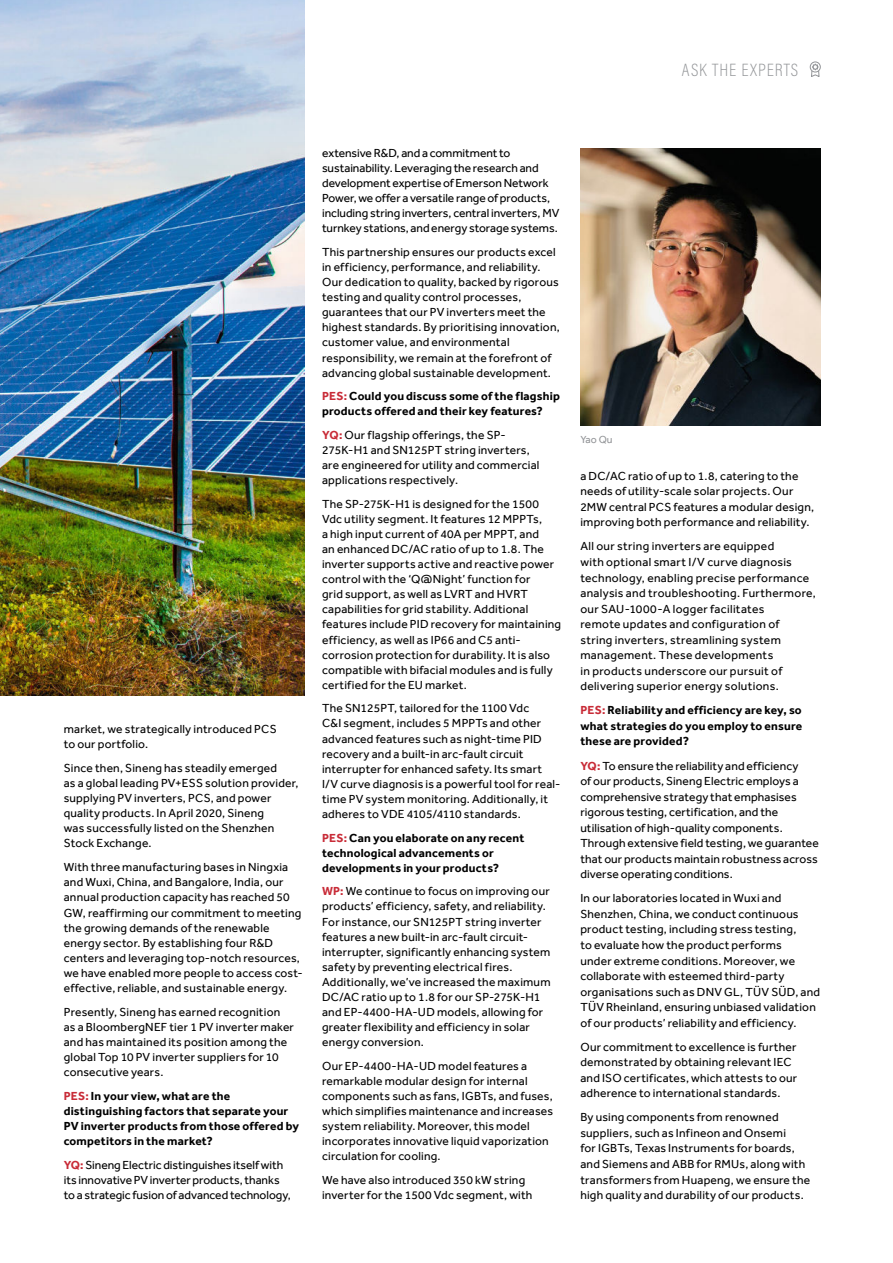
<style>
.page{position:relative;width:893px;height:1263px;background:#fff}
.page>*{position:absolute;margin:0;border:0;box-sizing:border-box;transform-origin:0 0}
.t1{font:200 18px "Acumin Pro Cond";letter-spacing:.055em;color:#939598}
.t2{font:12px/15.1px "Effra";letter-spacing:.015em;color:#000}
.t3{font:700 12px/15.1px "Effra";letter-spacing:.015em;color:#000}
.t4{font:12px/15.1px "Effra";letter-spacing:-.005em;color:#000}
.t5{font:10.5px "Effra";color:#939598}
.s1{color:#c82b37}
.s2{font-weight:700;color:#c82b37}
</style>
<div class="page">
<img style="left:0;top:0;width:304px;height:695px">
<img style="left:580px;top:149px;width:241px;height:276px">
<div style="left:810px;top:62px;width:11px;height:10px;border:1px solid #939598;border-radius:50%"></div>
<svg style="left:811px;top:63px;width:9px;height:14px"></svg>
<h1 class="t1" style="left:682px;top:59px;width:118px">ASK THE EXPERTS</h1>
<p class="t2" style="left:64px;top:722px;width:214px">market, we strategically introduced PCS to our portfolio.</p>
<p class="t2" style="left:64px;top:760px;width:236px">Since then, Sineng has steadily emerged<br>as a global leading PV+ESS solution provider, supplying PV inverters, PCS, and power quality products. In April 2020, Sineng<br>was successfully listed on the Shenzhen Stock Exchange.</p>
<p class="t2" style="left:64px;top:860px;width:240px">With three manufacturing bases in Ningxia and Wuxi, China, and Bangalore, India, our annual production capacity has reached 50<br>GW, reaffirming our commitment to meeting the growing demands of the renewable energy sector. By establishing four R&amp;D centers and leveraging top-notch resources, we have enabled more people to access cost&shy;effective, reliable, and sustainable energy.</p>
<p class="t2" style="left:64px;top:1004px;width:232px">Presently, Sineng has earned recognition as a BloombergNEF tier 1 PV inverter maker and has maintained its position among the global Top 10 PV inverter suppliers for 10 consecutive years.</p>
<p class="t3" style="left:64px;top:1089px;width:237px"><span class="s1">PES:</span> In your view, what are the distinguishing factors that separate your PV inverter products from those offered by competitors in the market?</p>
<p class="t2" style="left:64px;top:1158px;width:229px"><span class="s2">YQ:</span> Sineng Electric distinguishes itself with its innovative PV inverter products, thanks to a strategic fusion of advanced technology,</p>
<p class="t4" style="left:322px;top:146px;width:239px">extensive R&amp;D, and a commitment to sustainability. Leveraging the research and development expertise of Emerson Network Power, we offer a versatile range of products, including string inverters, central inverters, MV turnkey stations, and energy storage systems.</p>
<p class="t2" style="left:322px;top:245px;width:239px">This partnership ensures our products excel in efficiency, performance, and reliability.<br>Our dedication to quality, backed by rigorous testing and quality control processes, guarantees that our PV inverters meet the highest standards. By prioritising innovation, customer value, and environmental responsibility, we remain at the forefront of advancing global sustainable development.</p>
<p class="t3" style="left:322px;top:389px;width:239px"><span class="s1">PES:</span> Could you discuss some of the flagship products offered and their key features?</p>
<p class="t2" style="left:322px;top:427px;width:219px"><span class="s2">YQ:</span> Our flagship offerings, the SP-275K-H1 and SN125PT string inverters, are engineered for utility and commercial applications respectively.</p>
<p class="t2" style="left:322px;top:496px;width:241px">The SP-275K-H1 is designed for the 1500<br>Vdc utility segment. It features 12 MPPTs,<br>a high input current of 40A per MPPT, and<br>an enhanced DC/AC ratio of up to 1.8. The inverter supports active and reactive power control with the ‘Q@Night’ function for<br>grid support, as well as LVRT and HVRT capabilities for grid stability. Additional features include PID recovery for maintaining efficiency, as well as IP66 and C5 anti&shy;corrosion protection for durability. It is also compatible with bifacial modules and is fully certified for the EU market.</p>
<p class="t2" style="left:322px;top:701px;width:240px">The SN125PT, tailored for the 1100 Vdc<br>C&amp;I segment, includes 5 MPPTs and other advanced features such as night-time PID recovery and a built-in arc-fault circuit interrupter for enhanced safety. Its smart I/V curve diagnosis is a powerful tool for real&shy;time PV system monitoring. Additionally, it adheres to VDE 4105/4110 standards.</p>
<p class="t3" style="left:322px;top:831px;width:204px"><span class="s1">PES:</span> Can you elaborate on any recent technological advancements or developments in your products?</p>
<p class="t2" style="left:322px;top:884px;width:230px"><span class="s2">WP:</span> We continue to focus on improving our products’ efficiency, safety, and reliability.<br>For instance, our SN125PT string inverter features a new built-in arc-fault circuit&shy;interrupter, significantly enhancing system safety by preventing electrical fires.<br>Additionally, we’ve increased the maximum DC/AC ratio up to 1.8 for our SP-275K-H1 and EP-4400-HA-UD models, allowing for greater flexibility and efficiency in solar energy conversion.</p>
<p class="t2" style="left:322px;top:1058px;width:233px">Our EP-4400-HA-UD model features a remarkable modular design for internal components such as fans, IGBTs, and fuses, which simplifies maintenance and increases system reliability. Moreover, this model incorporates innovative liquid vaporization circulation for cooling.</p>
<p class="t2" style="left:322px;top:1172px;width:212px">We have also introduced 350 kW string inverter for the 1500 Vdc segment, with</p>
<p class="t5" style="left:580px;top:434px;width:34px">Yao Qu</p>
<p class="t2" style="left:580px;top:468px;width:235px;line-height:15.6px">a DC/AC ratio of up to 1.8, catering to the needs of utility-scale solar projects. Our 2MW central PCS features a modular design, improving both performance and reliability.</p>
<p class="t2" style="left:580px;top:539px;width:237px;line-height:15.6px">All our string inverters are equipped<br>with optional smart I/V curve diagnosis technology, enabling precise performance analysis and troubleshooting. Furthermore, our SAU-1000-A logger facilitates<br>remote updates and configuration of<br>string inverters, streamlining system management. These developments<br>in products underscore our pursuit of delivering superior energy solutions.</p>
<p class="t3" style="left:580px;top:703px;width:223px;line-height:15.6px;text-align:justify"><span class="s1">PES:</span> Reliability and efficiency are key, so what strategies do you employ to ensure these are provided?</p>
<p class="t2" style="left:580px;top:758px;width:240px;line-height:15.6px"><span class="s2">YQ:</span> To ensure the reliability and efficiency<br>of our products, Sineng Electric employs a comprehensive strategy that emphasises rigorous testing, certification, and the utilisation of high-quality components.<br>Through extensive field testing, we guarantee that our products maintain robustness across diverse operating conditions.</p>
<p class="t2" style="left:580px;top:891px;width:241px;line-height:15.6px">In our laboratories located in Wuxi and Shenzhen, China, we conduct continuous product testing, including stress testing,<br>to evaluate how the product performs<br>under extreme conditions. Moreover, we collaborate with esteemed third-party organisations such as DNV GL, TÜV SÜD, and TÜV Rheinland, ensuring unbiased validation of our products’ reliability and efficiency.</p>
<p class="t2" style="left:580px;top:1039px;width:218px;line-height:15.6px">Our commitment to excellence is further demonstrated by obtaining relevant IEC and ISO certificates, which attests to our adherence to international standards.</p>
<p class="t2" style="left:580px;top:1110px;width:231px;line-height:15.6px">By using components from renowned suppliers, such as Infineon and Onsemi<br>for IGBTs, Texas Instruments for boards, and Siemens and ABB for RMUs, along with transformers from Huapeng, we ensure the high quality and durability of our products.</p>
</div>
